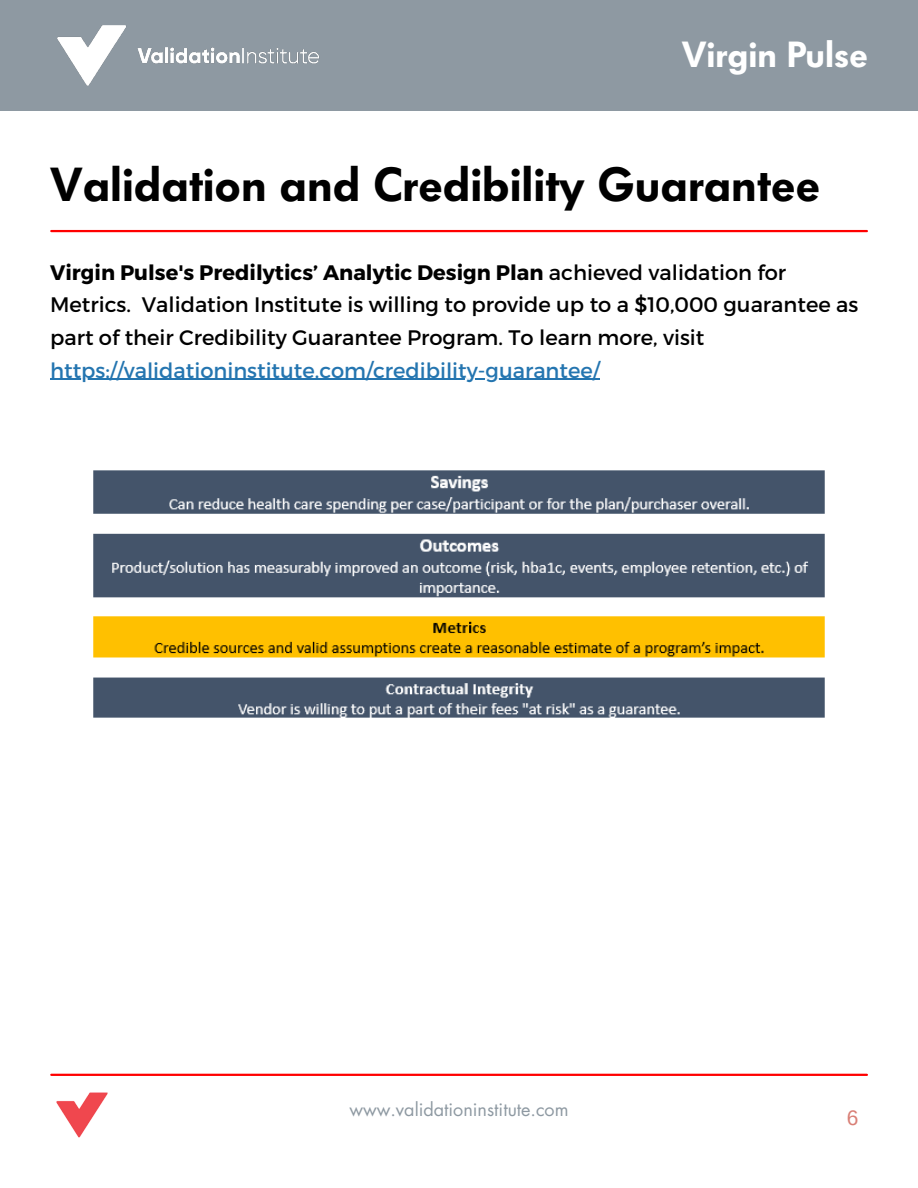
<style>
.page{position:relative;width:918px;height:1188px;background:#fff}
.page>*{position:absolute;margin:0;border:0;box-sizing:border-box;transform-origin:0 0}
.t1{font:600 47.25px "Futura BQ";color:#000}
.t2{font:600 36px "Futura BQ";color:#fff}
.t3{font:21px/32.7px "Montserrat";color:#000}
.t4{font:21px "Montserrat";color:#2475b0}
.t5{font:21px "Arimo";color:#d97f76}
.t6{font:18px "Futura LT";color:#8e99a2}
.s1{font-weight:700}
</style>
<div class="page">
<div style="left:0;top:0;width:918px;height:111px;background:#8e99a2"></div>
<img style="left:57px;top:25px;width:262px;height:61px">
<hr style="left:51px;top:1074px;width:816px;height:2px;background:#f00">
<img style="left:56px;top:1092px;width:52px;height:46px">
<hr style="left:51px;top:230px;width:816px;height:2px;background:#f00">
<img style="left:93px;top:470px;width:732px;height:248px">
<hr style="left:50px;top:379px;width:550px;height:1px;background:#2475b0">
<h2 class="t2" style="left:682px;top:33px;width:188px">Virgin Pulse</h2>
<h1 class="t1" style="left:50px;top:157px;width:771px">Validation and Credibility Guarantee</h1>
<p class="t3" style="left:50px;top:255px;width:810px"><span class="s1">Virgin Pulse's Predilytics’ Analytic Design Plan</span> achieved validation for<br>Metrics. Validation Institute is willing to provide up to a $10,000 guarantee as part of their Credibility Guarantee Program. To learn more, visit</p>
<p class="t4" style="left:50px;top:356px;width:551px">https://validationinstitute.com/credibility-guarantee/</p>
<p class="t6" style="left:349px;top:1098px;width:221px">www.validationinstitute.com</p>
<p class="t5" style="left:847px;top:1106px;width:13px">6</p>
</div>
